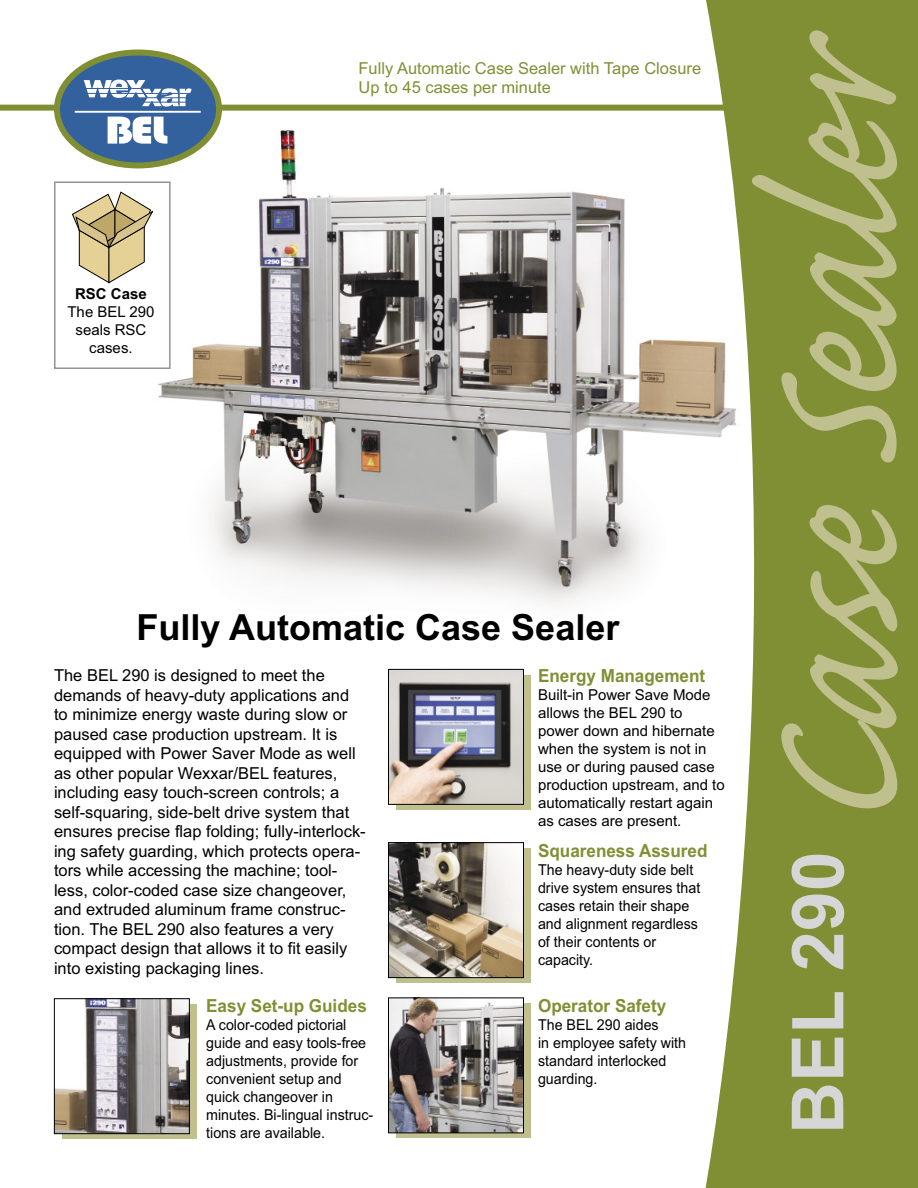
<style>
.page{position:relative;width:918px;height:1188px;background:#fff}
.page>*{position:absolute;margin:0;border:0;box-sizing:border-box;transform-origin:0 0}
.t1{font:240px "Caflisch Script Pro";letter-spacing:-.01em;color:#bfc08e}
.t2{font:700 72px "Arial";color:#d6d6d6}
.t3{font:700 36px "Arial";color:#000}
.t4{font:700 18px "Arial";color:#818f34;scale:.95 1}
.t5{font:16.5px/19.5px "Arial";color:#000}
.t6{font:16.5px/19.8px "Arial";color:#818f34}
.t7{font:15px/18px "Arial";color:#000;scale:.95 1}
.t8{font:15px/18px "Arial";color:#000}
.t9{font:700 15px "Arial";color:#000}
</style>
<div class="page">
<img style="left:119px;top:126px;width:584px;height:479px">
<div style="left:396px;top:848px;width:135px;height:135px;background:#bfc08e"></div>
<img style="left:390px;top:844px;width:132px;height:132px">
<div style="left:388px;top:842px;width:136px;height:136px;border:1px solid #000"></div>
<div style="left:396px;top:1004px;width:135px;height:135px;background:#bfc08e"></div>
<img style="left:390px;top:1000px;width:132px;height:131px">
<div style="left:388px;top:998px;width:136px;height:135px;border:1px solid #000"></div>
<svg style="left:703px;top:0;width:215px;height:1188px;fill:#818f34"></svg>
<div style="left:219px;top:105px;width:510px;height:6px;background:#818f34"></div>
<div style="left:0;top:105px;width:58px;height:6px;background:#818f34"></div>
<div style="left:54px;top:182px;width:117px;height:187px;border:1px solid #939393"></div>
<svg style="left:72px;top:192px;width:81px;height:91px"></svg>
<div style="left:57px;top:53px;width:162px;height:112px;background:#33619d;border-radius:50%"></div>
<div style="left:54px;top:50px;width:168px;height:118px;border:6px solid #818f34;border-radius:50%"></div>
<svg style="left:108px;top:117px;width:59px;height:27px"></svg>
<hr style="left:75px;top:111px;width:126px;height:2px;background:#fff">
<svg style="left:84px;top:80px;width:108px;height:27px"></svg>
<hr style="left:82px;top:88px;width:59px;height:1px;background:#33619d">
<hr style="left:81px;top:93px;width:113px;height:1px;background:#33619d">
<hr style="left:146px;top:97px;width:44px;height:1px;background:#33619d">
<hr style="left:139px;top:102px;width:51px;height:1px;background:#33619d">
<div style="left:396px;top:675px;width:135px;height:135px;background:#bfc08e"></div>
<img style="left:390px;top:671px;width:132px;height:132px">
<div style="left:388px;top:669px;width:136px;height:136px;border:1px solid #000"></div>
<div style="left:62px;top:1004px;width:135px;height:135px;background:#bfc08e"></div>
<img style="left:56px;top:1000px;width:132px;height:132px">
<div style="left:54px;top:998px;width:136px;height:136px;border:1px solid #000"></div>
<p class="t9" style="left:75px;top:288px;width:73px">RSC Case</p>
<p class="t8" style="left:67px;top:304px;width:88px;text-align:center">The BEL 290 seals RSC cases.</p>
<p class="t6" style="left:358px;top:59px;width:344px">Fully Automatic Case Sealer with Tape Closure<br>Up to 45 cases per minute</p>
<h3 class="t3" style="left:137px;top:613px;width:484px">Fully Automatic Case Sealer</h3>
<p class="t5" style="left:54px;top:667px;width:313px">The BEL 290 is designed to meet the demands of heavy-duty applications and to minimize energy waste during slow or paused case production upstream. It is equipped with Power Saver Mode as well as other popular Wexxar/BEL features, including easy touch-screen controls; a self-squaring, side-belt drive system that ensures precise flap folding; fully-interlock&shy;ing safety guarding, which protects opera&shy;tors while accessing the machine; tool&shy;less, color-coded case size changeover, and extruded aluminum frame construc&shy;tion. The BEL 290 also features a very compact design that allows it to fit easily into existing packaging lines.</p>
<p class="t4" style="left:538px;top:669px;width:178px">Energy Management</p>
<p class="t8" style="left:538px;top:687px;width:188px">Built-in Power Save Mode allows the BEL 290 to power down and hibernate when the system is not in use or during paused case production upstream, and to automatically restart again as cases are present.</p>
<p class="t4" style="left:538px;top:844px;width:180px">Squareness Assured</p>
<p class="t7" style="left:538px;top:862px;width:172px">The heavy-duty side belt drive system ensures that cases retain their shape and alignment regardless of their contents or capacity.</p>
<p class="t4" style="left:538px;top:999px;width:137px">Operator Safety</p>
<p class="t7" style="left:538px;top:1017px;width:157px">The BEL 290 aides<br>in employee safety with standard interlocked guarding.</p>
<p class="t4" style="left:206px;top:999px;width:171px">Easy Set-up Guides</p>
<p class="t7" style="left:206px;top:1017px;width:177px">A color-coded pictorial guide and easy tools-free adjustments, provide for convenient setup and quick changeover in minutes. Bi-lingual instruc&shy;tions are available.</p>
<h1 class="t1" style="left:671px;top:829px;width:780px;rotate:-90deg">Case Sealer</h1>
<h2 class="t2" style="left:791px;top:1134px;width:284px;rotate:-90deg">BEL 290</h2>
</div>
